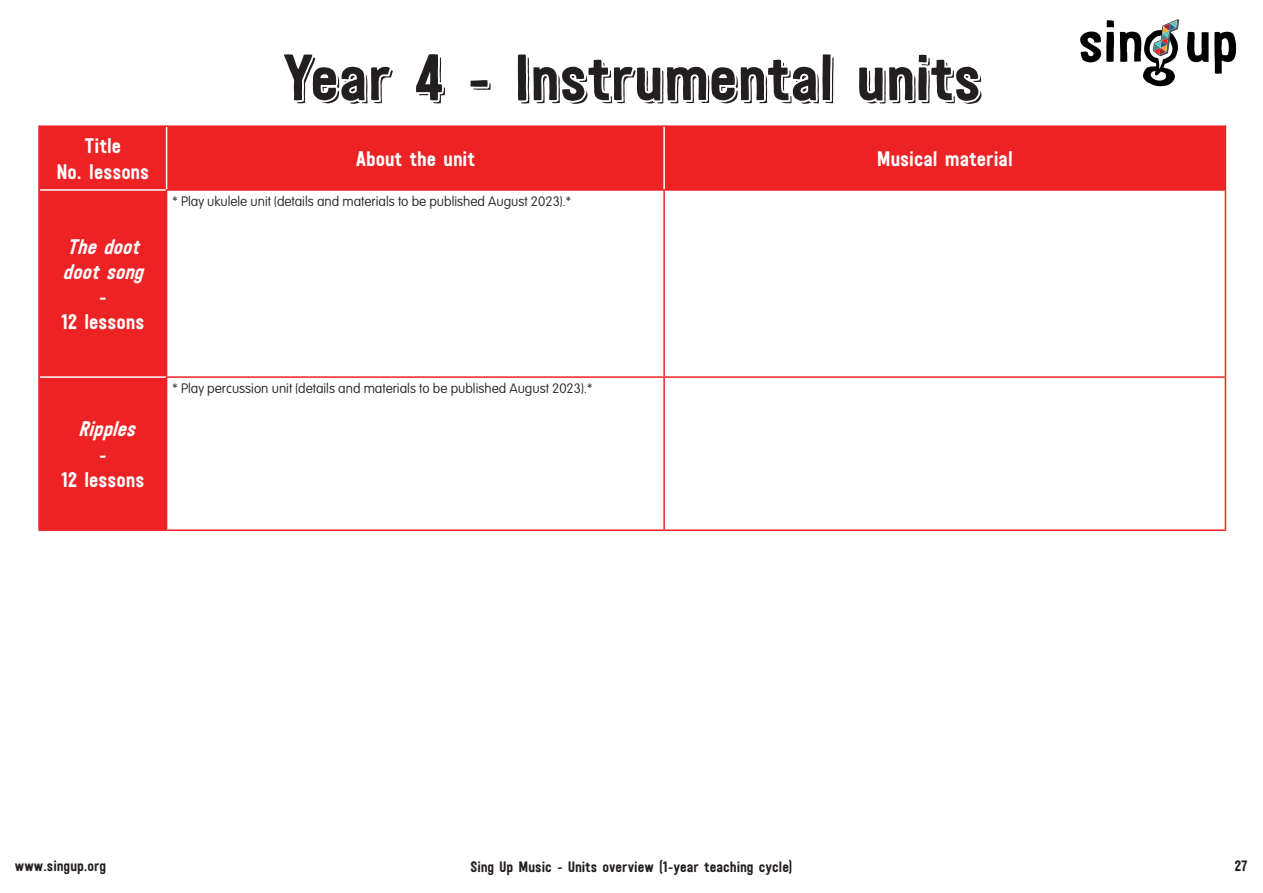
<style>
.page{position:relative;width:1263px;height:893px;background:#fff}
.page>*{position:absolute;margin:0;border:0;box-sizing:border-box;transform-origin:0 0}
.t1{font:64.5px "Festivo LC Basic R Shadow";color:#231f20}
.t2{font:21px/25.2px "Festivo LC Basic";color:#fff;text-align:center}
.t3{font:italic 21px/25.2px "Festivo LC Basic";color:#fff;text-align:center}
.t4{font:15px "Festivo LC Basic";color:#231f20}
.t5{font:100 13.5px "VAG Rounded Std";color:#231f20}
.s1{font-style:normal}
</style>
<div class="page">
<img style="left:1080px;top:19px;width:157px;height:68px">
<div style="left:40px;top:127px;width:126px;height:402px;background:#ed2224"></div>
<div style="left:167px;top:127px;width:1058px;height:62px;background:#ed2224"></div>
<hr style="left:40px;top:189px;width:126px;height:2px;background:#fff">
<hr style="left:40px;top:376px;width:126px;height:2px;background:#fff">
<hr style="left:663px;top:127px;width:2px;height:62px;background:#fff">
<hr style="left:166px;top:189px;width:498px;height:2px;background:#ed2224">
<hr style="left:166px;top:191px;width:1px;height:185px;background:#ed2224">
<hr style="left:166px;top:376px;width:498px;height:2px;background:#ed2224">
<hr style="left:664px;top:189px;width:562px;height:2px;background:#ed2224">
<hr style="left:663px;top:191px;width:2px;height:185px;background:#ed2224">
<hr style="left:664px;top:376px;width:562px;height:2px;background:#ed2224">
<hr style="left:663px;top:378px;width:2px;height:151px;background:#ed2224">
<hr style="left:166px;top:378px;width:1px;height:151px;background:#ed2224">
<hr style="left:38px;top:125px;width:129px;height:2px;background:#ed2224">
<hr style="left:38px;top:127px;width:2px;height:63px;background:#ed2224">
<hr style="left:167px;top:125px;width:497px;height:2px;background:#ed2224">
<hr style="left:664px;top:125px;width:562px;height:2px;background:#ed2224">
<hr style="left:1225px;top:127px;width:1px;height:62px;background:#ed2224">
<hr style="left:38px;top:190px;width:2px;height:187px;background:#ed2224">
<hr style="left:1225px;top:191px;width:1px;height:185px;background:#ed2224">
<hr style="left:38px;top:377px;width:2px;height:152px;background:#ed2224">
<hr style="left:1225px;top:378px;width:1px;height:151px;background:#ed2224">
<hr style="left:38px;top:529px;width:129px;height:2px;background:#ed2224">
<hr style="left:167px;top:529px;width:497px;height:2px;background:#ed2224">
<hr style="left:664px;top:529px;width:562px;height:2px;background:#ed2224">
<p class="t2" style="left:56px;top:133px;width:94px">Title<br>No. lessons</p>
<p class="t3" style="left:61px;top:233px;width:90px">Thedoot dootsong <span class="s1">-<br>12 lessons</span></p>
<p class="t3" style="left:78px;top:416px;width:65px">Ripples</p>
<p class="t2" style="left:99px;top:441px;width:10px">-</p>
<p class="t2" style="left:61px;top:466px;width:85px">12 lessons</p>
<p class="t1" style="left:282px;top:38px;width:701px">Year 4 - Instrumental units</p>
<p class="t2" style="left:356px;top:146px;width:121px">About the unit</p>
<p class="t2" style="left:877px;top:146px;width:138px">Musical material</p>
<p class="t5" style="left:173px;top:194px;width:400px">* Play ukulele unit (details and materials to be published August 2023).*</p>
<p class="t5" style="left:173px;top:381px;width:421px">* Play percussion unit (details and materials to be published August 2023).*</p>
<p class="t4" style="left:15px;top:857px;width:93px">www.singup.org</p>
<p class="t4" style="left:470px;top:858px;width:324px">Sing Up Music - Units overview (1-year teaching cycle)</p>
<p class="t4" style="left:1235px;top:857px;width:14px">27</p>
</div>
